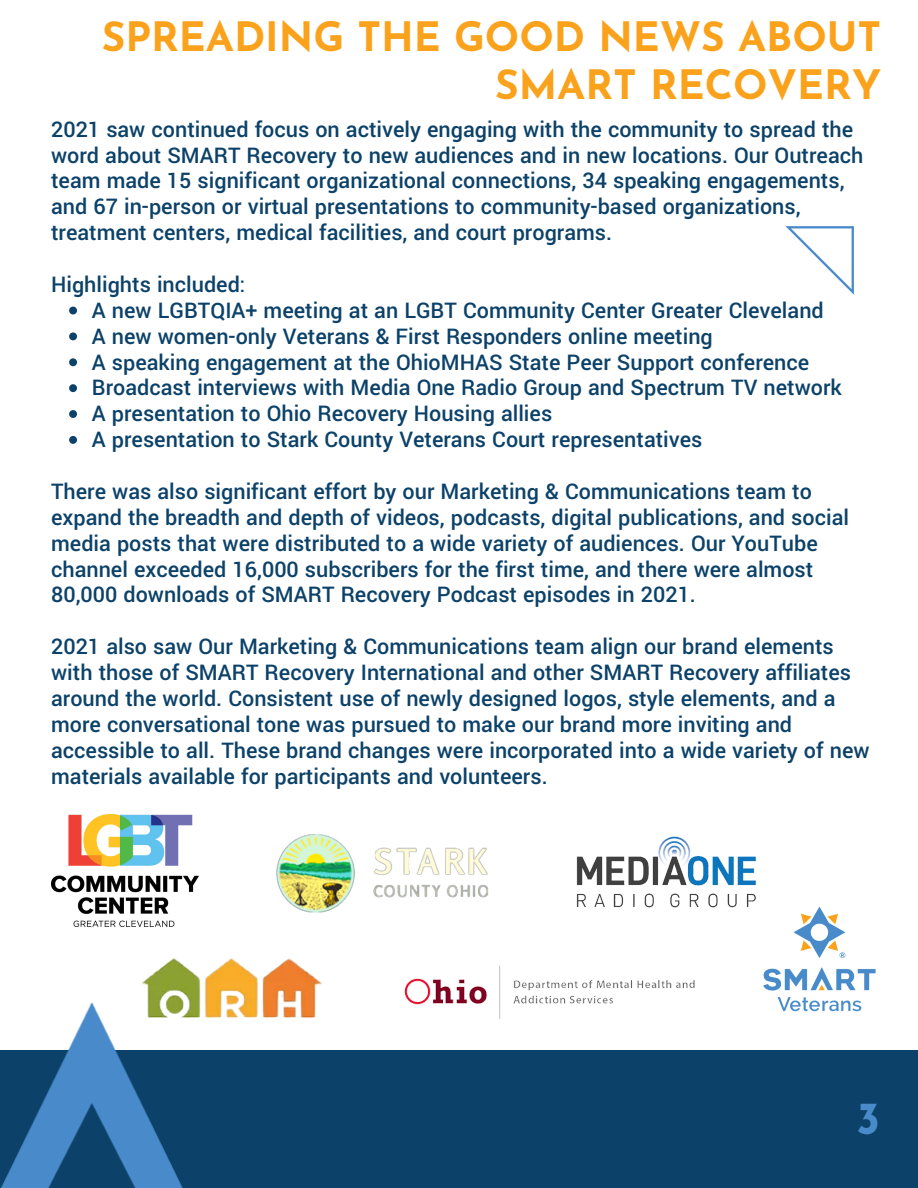
<style>
.page{position:relative;width:918px;height:1188px;background:#fff}
.page>*{position:absolute;margin:0;border:0;box-sizing:border-box;transform-origin:0 0}
.t1{font:700 45px "Josefin Sans";color:#498bca}
.t2{font:700 40.5px/47.2px "Josefin Sans";color:#faa21b;text-align:right}
.t3{font:500 24px/25.8px "Yantramanav";color:#0c4269}
</style>
<div class="page">
<div style="left:0;top:1050px;width:918px;height:138px;background:#0c4269"></div>
<svg style="left:69px;top:307px;width:8px;height:7px"></svg>
<svg style="left:69px;top:332px;width:8px;height:8px"></svg>
<svg style="left:69px;top:358px;width:8px;height:8px"></svg>
<svg style="left:69px;top:384px;width:8px;height:8px"></svg>
<svg style="left:69px;top:410px;width:8px;height:8px"></svg>
<svg style="left:69px;top:436px;width:8px;height:8px"></svg>
<img style="left:51px;top:815px;width:148px;height:111px">
<img style="left:763px;top:906px;width:113px;height:106px">
<img style="left:576px;top:836px;width:180px;height:72px">
<img style="left:404px;top:966px;width:291px;height:53px">
<img style="left:155px;top:958px;width:167px;height:60px">
<img style="left:276px;top:834px;width:213px;height:79px">
<img style="left:1px;top:972px;width:224px;height:216px">
<svg style="left:785px;top:226px;width:69px;height:69px"></svg>
<h2 class="t2" style="left:102px;top:18px;width:781px">SPREADING THE GOOD NEWS ABOUT<br>SMART RECOVERY</h2>
<p class="t3" style="left:51px;top:117px;width:814px">2021 saw continued focus on actively engaging with the community to spread the word about SMART Recovery to new audiences and in new locations. Our Outreach team made 15 significant organizational connections, 34 speaking engagements, and 67 in-person or virtual presentations to community-based organizations, treatment centers, medical facilities, and court programs.</p>
<p class="t3" style="left:51px;top:272px;width:196px">Highlights included:</p>
<p class="t3" style="left:92px;top:298px;width:751px">A new LGBTQIA+ meeting at an LGBT Community Center Greater Cleveland A new women-only Veterans &amp; First Responders online meeting<br>A speaking engagement at the OhioMHAS State Peer Support conference Broadcast interviews with Media One Radio Group and Spectrum TV network A presentation to Ohio Recovery Housing allies<br>A presentation to Stark County Veterans Court representatives</p>
<p class="t3" style="left:51px;top:479px;width:799px">There was also significant effort by our Marketing &amp; Communications team to expand the breadth and depth of videos, podcasts, digital publications, and social media posts that were distributed to a wide variety of audiences. Our YouTube channel exceeded 16,000 subscribers for the first time, and there were almost 80,000 downloads of SMART Recovery Podcast episodes in 2021.</p>
<p class="t3" style="left:51px;top:634px;width:820px">2021 also saw Our Marketing &amp; Communications team align our brand elements with those of SMART Recovery International and other SMART Recovery affiliates around the world. Consistent use of newly designed logos, style elements, and a more conversational tone was pursued to make our brand more inviting and accessible to all. These brand changes were incorporated into a wide variety of new materials available for participants and volunteers.</p>
<h1 class="t1" style="left:856px;top:1101px;width:25px">3</h1>
</div>
